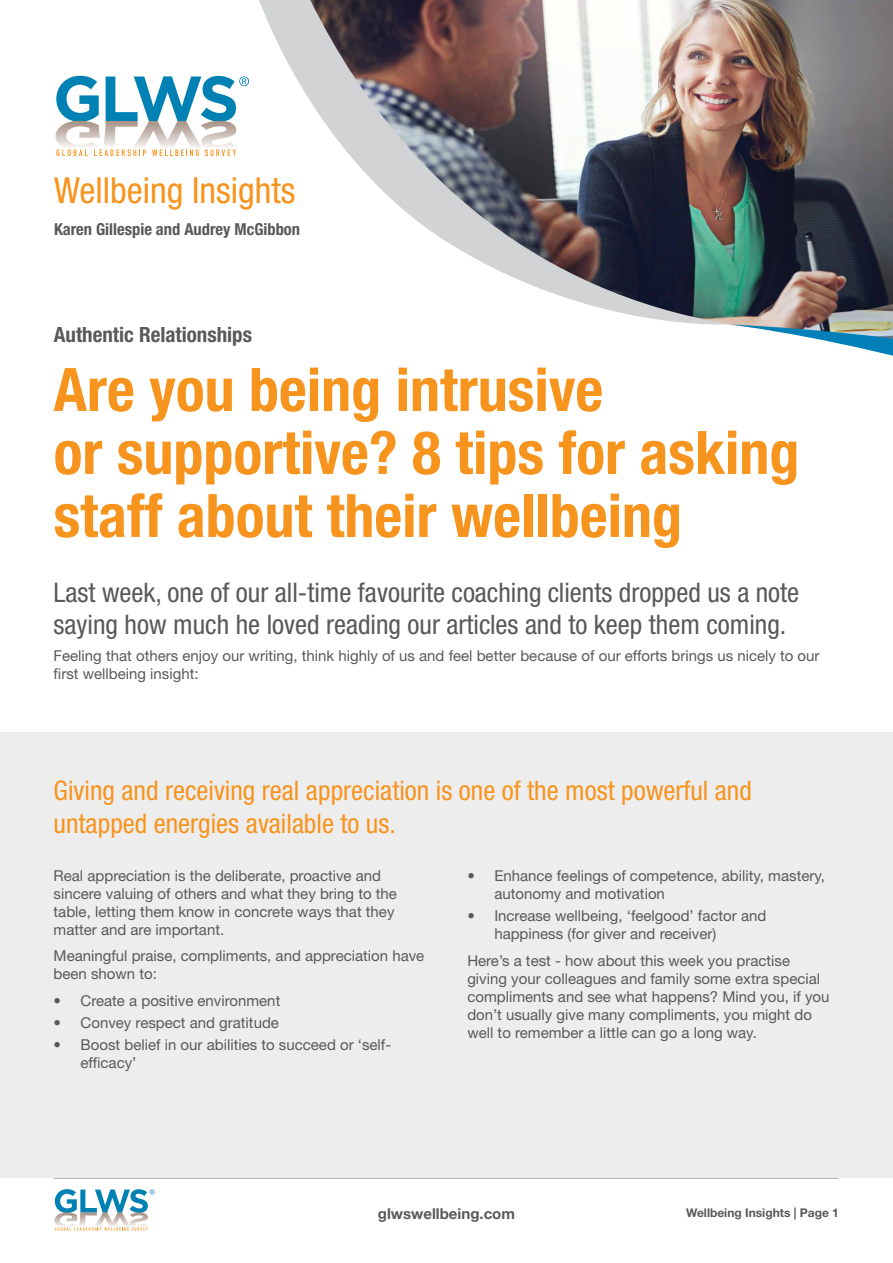
<style>
.page{position:relative;width:893px;height:1263px;background:#fff}
.page>*{position:absolute;margin:0;border:0;box-sizing:border-box;transform-origin:0 0}
.t1{font:700 condensed 60px/63px "Helvetica Neue LT Std";color:#f7941e}
.t2{font:condensed 36px "Helvetica Neue LT Std";color:#f7941e}
.t3{font:condensed 27px/32.4px "Helvetica Neue LT Std";color:#58595b}
.t4{font:condensed 27px/32.4px "Helvetica Neue LT Std";color:#f7941e}
.t5{font:700 condensed 21px "Helvetica Neue LT Std";color:#58595b}
.t6{font:700 condensed 16.5px "Helvetica Neue LT Std";color:#58595b}
.t7{font:15px/18px "Helvetica Neue LT Std";color:#58595b}
.t8{font:700 15px "Helvetica Neue LT Std";color:#58595b}
.t9{font:700 12px "Helvetica Neue LT Std";color:#58595b}
</style>
<div class="page">
<svg style="left:55px;top:76px;width:194px;height:80px"></svg>
<svg style="left:54px;top:1189px;width:101px;height:42px"></svg>
<hr style="left:54px;top:1178px;width:785px;height:1px;background:#58595b">
<img style="left:730px;top:0;width:163px;height:324px">
<img style="left:259px;top:0;width:471px;height:325px">
<svg style="left:730px;top:324px;width:163px;height:32px"></svg>
<div style="left:0;top:732px;width:893px;height:446px;background:#ededee"></div>
<h2 class="t2" style="left:54px;top:170px;width:243px">Wellbeing Insights</h2>
<p class="t6" style="left:54px;top:219px;width:248px">Karen Gillespie and Audrey McGibbon</p>
<h3 class="t5" style="left:54px;top:322px;width:200px">Authentic Relationships</h3>
<h1 class="t1" style="left:54px;top:357px;width:747px">Are you being intrusive<br>or supportive? 8 tips for asking staff about their wellbeing</h1>
<h3 class="t3" style="left:54px;top:576px;width:747px">Last week, one of our all-time favourite coaching clients dropped us a note saying how much he loved reading our articles and to keep them coming.</h3>
<p class="t7" style="left:54px;top:646px;width:767px">Feeling that others enjoy our writing, think highly of us and feel better because of our efforts brings us nicely to our first wellbeing insight:</p>
<h3 class="t4" style="left:54px;top:774px;width:700px">Giving and receiving real appreciation is one of the most powerful and untapped energies available to us.</h3>
<p class="t7" style="left:494px;top:866px;width:332px;text-indent:-27px">• Enhance feelings of competence, ability, mastery, autonomy and motivation</p>
<p class="t7" style="left:494px;top:906px;width:273px;text-indent:-27px">• Increase wellbeing, ‘feelgood’ factor and happiness (for giver and receiver)</p>
<p class="t7" style="left:467px;top:951px;width:364px">Here’s a test - how about this week you practise giving your colleagues and family some extra special compliments and see what happens? Mind you, if you don’t usually give many compliments, you might do well to remember a little can go a long way.</p>
<p class="t7" style="left:54px;top:866px;width:345px">Real appreciation is the deliberate, proactive and sincere valuing of others and what they bring to the table, letting them know in concrete ways that they matter and are important.</p>
<p class="t7" style="left:54px;top:947px;width:372px">Meaningful praise, compliments, and appreciation have been shown to:</p>
<p class="t7" style="left:54px;top:991px;width:228px">• Create a positive environment</p>
<p class="t7" style="left:54px;top:1013px;width:227px">• Convey respect and gratitude</p>
<p class="t7" style="left:81px;top:1036px;width:312px;text-indent:-27px">• Boost belief in our abilities to succeed or ‘self&shy;efficacy’</p>
<p class="t8" style="left:378px;top:1204px;width:139px">glwswellbeing.com</p>
<p class="t9" style="left:686px;top:1205px;width:154px">Wellbeing Insights | Page 1</p>
</div>
